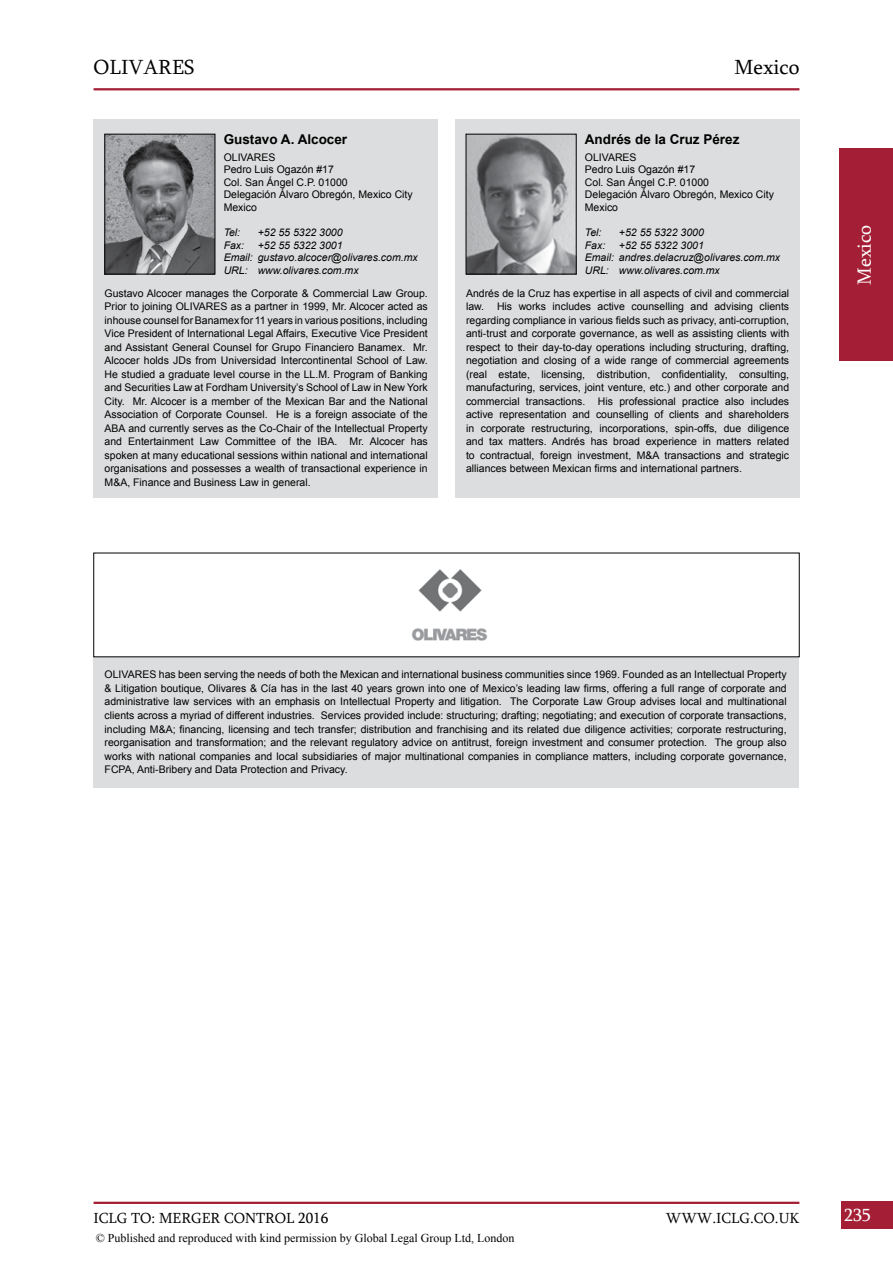
<style>
.page{position:relative;width:893px;height:1263px;background:#fff}
.page>*{position:absolute;margin:0;border:0;box-sizing:border-box;transform-origin:0 0}
.t1{font:21px "Sylfaen";color:#000}
.t2{font:19.5px "Sylfaen";color:#fff}
.t3{font:18px "Sylfaen";color:#fff}
.t4{font:15px "Sylfaen";color:#000}
.t5{font:700 13.5px "Arial";color:#000}
.t6{font:12px "Times New Roman";color:#000}
.t7{font:10.5px/13.5px "Arial";color:#000;text-align:justify}
.t8{font:italic 10.5px/12.6px "Arial";color:#000}
</style>
<div class="page">
<div style="left:841px;top:1201px;width:52px;height:28px;background:#a41f35"></div>
<hr style="left:94px;top:1202px;width:705px;height:2px;background:#a41f35">
<hr style="left:94px;top:88px;width:705px;height:2px;background:#a41f35">
<div style="left:840px;top:148px;width:53px;height:213px;background:#a41f35"></div>
<div style="left:94px;top:657px;width:705px;height:130px;background:#dcddde"></div>
<img style="left:411px;top:569px;width:77px;height:72px">
<div style="left:94px;top:119px;width:344px;height:378px;background:#dcddde"></div>
<div style="left:455px;top:119px;width:344px;height:378px;background:#dcddde"></div>
<img style="left:107px;top:136px;width:106px;height:136px">
<div style="left:105px;top:134px;width:110px;height:140px;border:1px solid #000"></div>
<img style="left:468px;top:136px;width:106px;height:136px">
<h1 class="t1" style="left:94px;top:53px;width:102px">OLIVARES</h1>
<h1 class="t1" style="left:735px;top:53px;width:66px">Mexico</h1>
<p class="t5" style="left:224px;top:130px;width:125px">Gustavo A. Alcocer</p>
<p class="t7" style="left:224px;top:151px;width:191px;line-height:12.6px;text-align:left">OLIVARES<br>Pedro Luis Ogazón #17<br>Col. San Ángel C.P. 01000<br>Delegación Álvaro Obregón, Mexico City<br>Mexico</p>
<p class="t8" style="left:224px;top:226px;width:18px">Tel:</p>
<p class="t8" style="left:258px;top:226px;width:86px">+52 55 5322 3000</p>
<p class="t8" style="left:224px;top:239px;width:22px">Fax:</p>
<p class="t8" style="left:224px;top:239px;width:196px;text-indent:34px">+52 55 5322 3001<br>Email: gustavo.alcocer@olivares.com.mx<br>URL: www.olivares.com.mx</p>
<p class="t7" style="left:105px;top:286px;width:325px">Gustavo Alcocer manages the Corporate &amp; Commercial Law Group.<br>Prior to joining OLIVARES as a partner in 1999, Mr. Alcocer acted as inhouse counsel for Banamex for 11 years in various positions, including Vice President of International Legal Affairs, Executive Vice President and Assistant General Counsel for Grupo Financiero Banamex. Mr.<br>Alcocer holds JDs from Universidad Intercontinental School of Law.<br>He studied a graduate level course in the LL.M. Program of Banking and Securities Law at Fordham University’s School of Law in New York City. Mr. Alcocer is a member of the Mexican Bar and the National Association of Corporate Counsel. He is a foreign associate of the ABA and currently serves as the Co-Chair of the Intellectual Property and Entertainment Law Committee of the IBA. Mr. Alcocer has spoken at many educational sessions within national and international organisations and possesses a wealth of transactional experience in M&amp;A, Finance and Business Law in general.</p>
<p class="t5" style="left:585px;top:130px;width:156px">Andrés de la Cruz Pérez</p>
<p class="t7" style="left:585px;top:151px;width:191px;line-height:12.6px;text-align:left">OLIVARES<br>Pedro Luis Ogazón #17<br>Col. San Ángel C.P. 01000<br>Delegación Álvaro Obregón, Mexico City<br>Mexico</p>
<p class="t8" style="left:585px;top:226px;width:18px">Tel:</p>
<p class="t8" style="left:619px;top:226px;width:86px">+52 55 5322 3000</p>
<p class="t8" style="left:585px;top:239px;width:22px">Fax:</p>
<p class="t8" style="left:585px;top:239px;width:197px;text-indent:34px">+52 55 5322 3001<br>Email: andres.delacruz@olivares.com.mx<br>URL: www.olivares.com.mx</p>
<p class="t7" style="left:466px;top:286px;width:325px">Andrés de la Cruz has expertise in all aspects of civil and commercial law. His works includes active counselling and advising clients regarding compliance in various fields such as privacy, anti-corruption, anti-trust and corporate governance, as well as assisting clients with respect to their day-to-day operations including structuring, drafting, negotiation and closing of a wide range of commercial agreements (real estate, licensing, distribution, confidentiality, consulting, manufacturing, services, joint venture, etc.) and other corporate and commercial transactions. His professional practice also includes active representation and counselling of clients and shareholders in corporate restructuring, incorporations, spin-offs, due diligence and tax matters. Andrés has broad experience in matters related to contractual, foreign investment, M&amp;A transactions and strategic alliances between Mexican firms and international partners.</p>
<h2 class="t2" style="left:851px;top:285px;width:62px;rotate:-90deg">Mexico</h2>
<p class="t7" style="left:105px;top:668px;width:684px">OLIVARES has been serving the needs of both the Mexican and international business communities since 1969. Founded as an Intellectual Property &amp; Litigation boutique, Olivares &amp; Cía has in the last 40 years grown into one of Mexico’s leading law firms, offering a full range of corporate and administrative law services with an emphasis on Intellectual Property and litigation. The Corporate Law Group advises local and multinational clients across a myriad of different industries. Services provided include: structuring; drafting; negotiating; and execution of corporate transactions, including M&amp;A; financing, licensing and tech transfer; distribution and franchising and its related due diligence activities; corporate restructuring, reorganisation and transformation; and the relevant regulatory advice on antitrust, foreign investment and consumer protection. The group also works with national companies and local subsidiaries of major multinational companies in compliance matters, including corporate governance, FCPA, Anti-Bribery and Data Protection and Privacy.</p>
<h3 class="t4" style="left:94px;top:1208px;width:236px">ICLG TO: MERGER CONTROL 2016</h3>
<h3 class="t4" style="left:666px;top:1208px;width:135px">WWW.ICLG.CO.UK</h3>
<h3 class="t3" style="left:844px;top:1202px;width:28px">235</h3>
<p class="t6" style="left:96px;top:1229px;width:420px">© Published and reproduced with kind permission by Global Legal Group Ltd, London</p>
</div>
